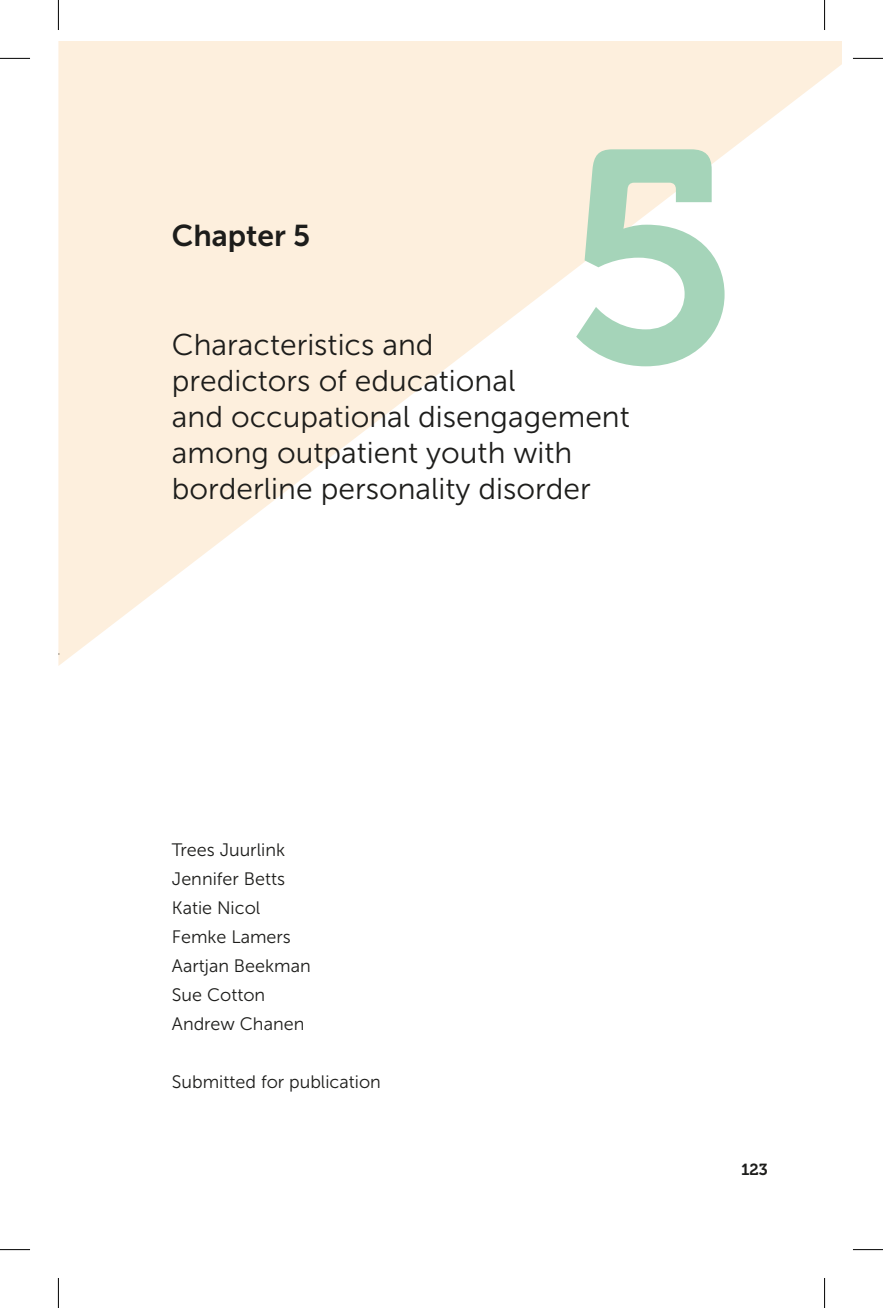
<style>
.page{position:relative;width:883px;height:1308px;background:#fff}
.page>*{position:absolute;margin:0;border:0;box-sizing:border-box;transform-origin:0 0}
.t1{font:300px "Museo 700";color:#a5d4b9}
.t2{font:30px/36px "Museo Sans 300";color:#1d1d1b}
.t3{font:30px "Museo Sans 700";color:#1d1d1b}
.t4{font:18px/29px "Museo Sans 300";color:#1d1d1b}
.t5{font:16px "Museo 700";color:#1d1d1b}
</style>
<div class="page">
<svg style="left:58px;top:41px;width:783px;height:625px;fill:#fdefdd"></svg>
<hr style="left:0;top:58px;width:30px;height:1px;background:#000">
<hr style="left:852px;top:58px;width:30px;height:1px;background:#000">
<hr style="left:0;top:1249px;width:30px;height:1px;background:#000">
<hr style="left:852px;top:1249px;width:30px;height:1px;background:#000">
<hr style="left:58px;top:0;width:1px;height:30px;background:#000">
<hr style="left:58px;top:1277px;width:1px;height:30px;background:#000">
<hr style="left:823px;top:0;width:1px;height:30px;background:#000">
<hr style="left:823px;top:1277px;width:1px;height:30px;background:#000">
<h1 class="t1" style="left:561px;top:92px;width:180px">5</h1>
<p class="t3" style="left:172px;top:219px;width:140px">Chapter 5</p>
<p class="t2" style="left:172px;top:326px;width:459px">Characteristics and<br>predictors of educational<br>and occupational disengagement among outpatient youth with borderline personality disorder</p>
<p class="t4" style="left:172px;top:835px;width:140px">Trees Juurlink<br>Jennifer Betts<br>Katie Nicol<br>Femke Lamers<br>Aartjan Beekman<br>Sue Cotton<br>Andrew Chanen</p>
<p class="t4" style="left:172px;top:1067px;width:210px">Submitted for publication</p>
<p class="t5" style="left:740px;top:1160px;width:28px">123</p>
</div>
